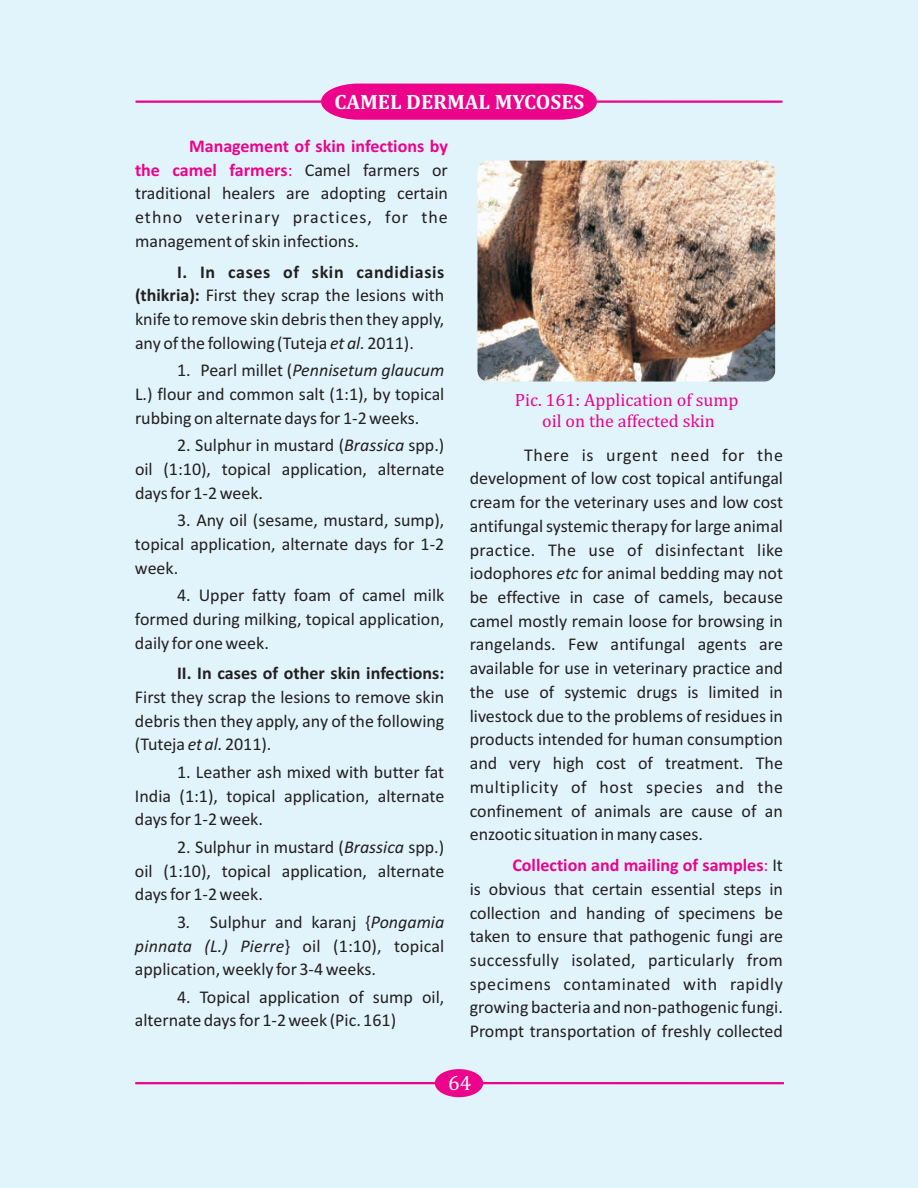
<style>
.page{position:relative;width:918px;height:1188px;background:#e1f4fc}
.page>*{position:absolute;margin:0;border:0;box-sizing:border-box;transform-origin:0 0}
.t1{font:700 21px "Cambria";color:#fff}
.t2{font:21px "Cambria";color:#fff}
.t3{font:18px/23.7px "Calibri";color:#231f20;text-align:justify}
.t4{font:700 18px/23.7px "Calibri";color:#ed028c}
.t5{font:18px/21.1px "Cambria";color:#ed028c;text-align:center}
.t6{font:18px "Calibri";letter-spacing:.02em;color:#231f20}
.t7{font:700 18px "Calibri";color:#231f20}
.t8{font:18px "Calibri";letter-spacing:.03em;color:#231f20}
.t9{font:18px "Calibri";letter-spacing:.035em;color:#231f20}
.t10{font:18px "Calibri";letter-spacing:.04em;color:#231f20}
.s1{font-weight:400}
.s2{font-weight:700}
.s3{font-style:italic}
.s4{font-weight:400;color:#231f20}
</style>
<div class="page">
<svg style="left:321px;top:84px;width:276px;height:36px;background:#ec1193"></svg>
<hr style="left:136px;top:100px;width:185px;height:3px;background:#ed028c">
<hr style="left:597px;top:100px;width:185px;height:3px;background:#ed028c">
<hr style="left:135px;top:1082px;width:300px;height:2px;background:#ed028c">
<hr style="left:480px;top:1082px;width:304px;height:2px;background:#ed028c">
<div style="left:435px;top:1069px;width:48px;height:28px;background:#ed028c;border-radius:50%"></div>
<img style="left:478px;top:161px;width:297px;height:221px;border-radius:11px">
<p class="t1" style="left:334px;top:92px;width:251px">CAMEL DERMAL MYCOSES</p>
<p class="t4" style="left:135px;top:136px;width:314px;text-indent:54px">Management of skin infections by the camel farmers<span class="s1">:</span></p>
<p class="t3" style="left:135px;top:159px;width:314px;text-indent:170px">Camel farmers or traditional healers are adopting certain ethno veterinary practices, for the management of skin infections.</p>
<p class="t3" style="left:135px;top:261px;width:311px;text-indent:42px"><span class="s2">I. In cases of skin candidiasis (thikria):</span> First they scrap the lesions with knife to remove skin debris then they apply, any of the following (Tuteja <span class="s3">et al.</span> 2011).</p>
<p class="t3" style="left:135px;top:360px;width:311px;text-indent:42px">1. Pearl millet (<span class="s3">Pennisetum glaucum </span>L.) flour and common salt (1:1), by topical rubbing on alternate days for 1-2 weeks.</p>
<p class="t3" style="left:177px;top:435px;width:269px">2. Sulphur in mustard (<span class="s3">Brassica</span> spp.)</p>
<p class="t3" style="left:135px;top:459px;width:311px">oil (1:10), topical application, alternate</p>
<p class="t3" style="left:135px;top:482px;width:130px">days for 1-2 week.</p>
<p class="t5" style="left:515px;top:390px;width:225px">Pic. 161: Application of sump oil on the affected skin</p>
<p class="t10" style="left:524px;top:447px;width:261px">There is urgent need for the</p>
<p class="t3" style="left:470px;top:468px;width:315px">development of low cost topical antifungal</p>
<p class="t3" style="left:470px;top:492px;width:315px">cream for the veterinary uses and low cost</p>
<p class="t3" style="left:177px;top:510px;width:269px">3. Any oil (sesame, mustard, sump),</p>
<p class="t3" style="left:470px;top:516px;width:315px">antifungal systemic therapy for large animal</p>
<p class="t3" style="left:135px;top:534px;width:311px">topical application, alternate days for 1-2</p>
<p class="t6" style="left:470px;top:542px;width:315px">practice. The use of disinfectant like</p>
<p class="t3" style="left:135px;top:557px;width:45px">week.</p>
<p class="t3" style="left:470px;top:563px;width:315px">iodophores <span class="s3">etc</span> for animal bedding may not</p>
<p class="t3" style="left:177px;top:585px;width:269px">4. Upper fatty foam of camel milk</p>
<p class="t3" style="left:470px;top:587px;width:315px">be effective in case of camels, because</p>
<p class="t3" style="left:135px;top:608px;width:311px">formed during milking, topical application,</p>
<p class="t3" style="left:470px;top:610px;width:315px">camel mostly remain loose for browsing in</p>
<p class="t3" style="left:135px;top:632px;width:135px">daily for one week.</p>
<p class="t3" style="left:470px;top:634px;width:315px">rangelands. Few antifungal agents are available for use in veterinary practice and</p>
<p class="t7" style="left:177px;top:666px;width:269px">II. In cases of other skin infections:</p>
<p class="t3" style="left:135px;top:687px;width:311px">First they scrap the lesions to remove skin</p>
<p class="t3" style="left:135px;top:710px;width:311px">debris then they apply, any of the following</p>
<p class="t3" style="left:135px;top:734px;width:138px">(Tuteja <span class="s3">et al.</span> 2011).</p>
<p class="t3" style="left:177px;top:762px;width:269px">1. Leather ash mixed with butter fat</p>
<p class="t3" style="left:135px;top:785px;width:311px">India (1:1), topical application, alternate</p>
<p class="t3" style="left:135px;top:809px;width:130px">days for 1-2 week.</p>
<p class="t3" style="left:135px;top:837px;width:311px;text-align:right">2. Sulphur in mustard (<span class="s3">Brassica</span> spp.)<br>oil (1:10), topical application, alternate</p>
<p class="t3" style="left:135px;top:884px;width:130px">days for 1-2 week.</p>
<p class="t3" style="left:177px;top:911px;width:269px">3<span class="s3">.</span> Sulphur and karanj {<span class="s3">Pongamia</span></p>
<p class="t3" style="left:135px;top:935px;width:311px"><span class="s3">pinnata (L.) Pierre</span>} oil (1:10), topical</p>
<p class="t3" style="left:135px;top:959px;width:243px">application, weekly for 3-4 weeks.</p>
<p class="t3" style="left:177px;top:986px;width:269px">4. Topical application of sump oil,</p>
<p class="t3" style="left:135px;top:1010px;width:263px">alternate days for 1-2 week (Pic. 161)</p>
<p class="t3" style="left:470px;top:682px;width:315px">the use of systemic drugs is limited in</p>
<p class="t3" style="left:470px;top:705px;width:315px">livestock due to the problems of residues in</p>
<p class="t3" style="left:470px;top:729px;width:315px">products intended for human consumption</p>
<p class="t3" style="left:470px;top:753px;width:315px">and very high cost of treatment. The</p>
<p class="t9" style="left:470px;top:779px;width:315px">multiplicity of host species and the</p>
<p class="t3" style="left:470px;top:800px;width:315px">confinement of animals are cause of an</p>
<p class="t3" style="left:470px;top:824px;width:235px">enzootic situation in many cases.</p>
<p class="t4" style="left:512px;top:855px;width:272px">Collection and mailing of samples<span class="s1">:</span> <span class="s4">It</span></p>
<p class="t3" style="left:470px;top:878px;width:315px">is obvious that certain essential steps in</p>
<p class="t3" style="left:470px;top:902px;width:315px">collection and handing of specimens be</p>
<p class="t3" style="left:470px;top:926px;width:315px">taken to ensure that pathogenic fungi are</p>
<p class="t3" style="left:470px;top:950px;width:315px">successfully isolated, particularly from</p>
<p class="t8" style="left:470px;top:976px;width:315px">specimens contaminated with rapidly</p>
<p class="t3" style="left:470px;top:997px;width:315px">growing bacteria and non-pathogenic fungi.</p>
<p class="t3" style="left:470px;top:1021px;width:315px">Prompt transportation of freshly collected</p>
<p class="t2" style="left:448px;top:1074px;width:25px">64</p>
</div>
